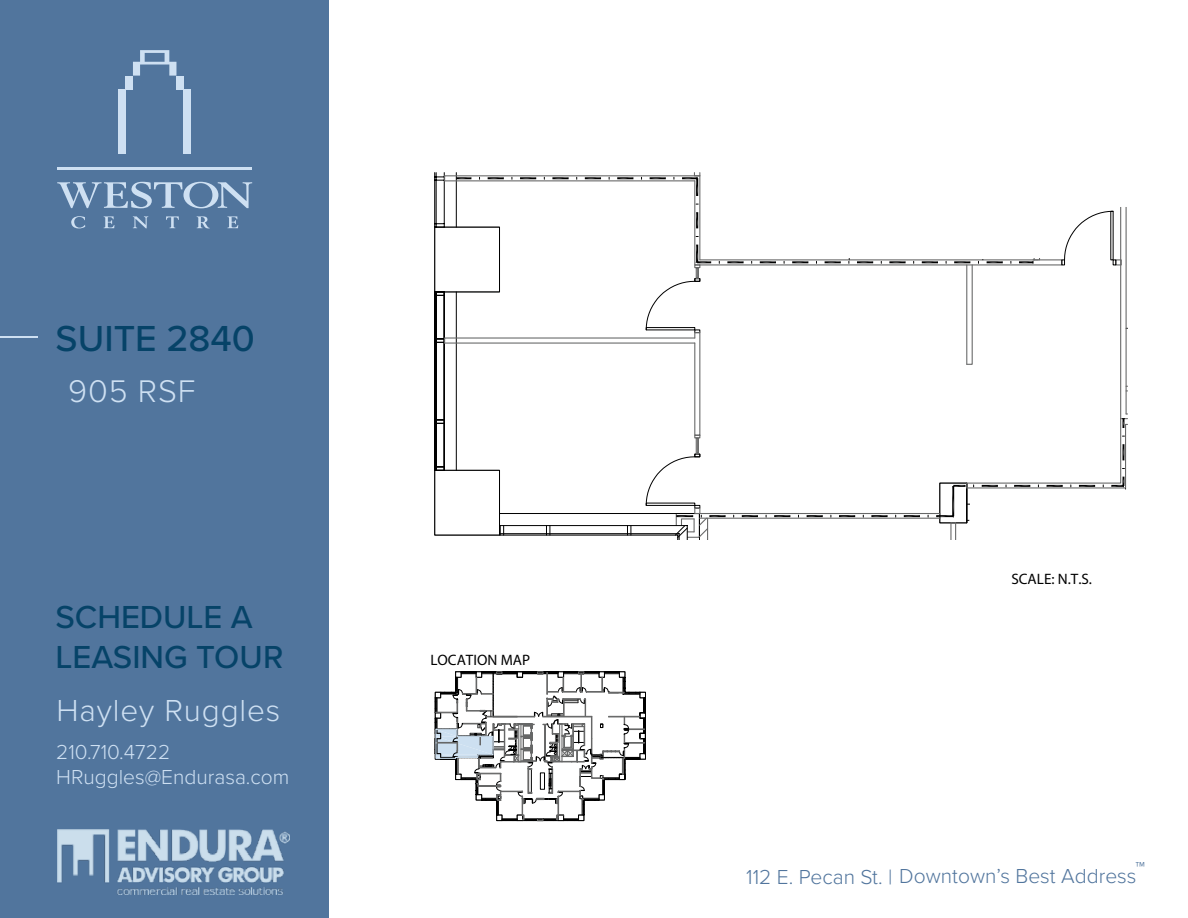
<style>
.page{position:relative;width:1188px;height:918px;background:#fff}
.page>*{position:absolute;margin:0;border:0;box-sizing:border-box;transform-origin:0 0}
.t1{font:500 37.5px "Proxima Nova";color:#064368}
.t2{font:500 33px/39.6px "Proxima Nova";color:#064368}
.t3{font:300 32.55px "Proxima Nova";letter-spacing:.03em;color:#cee0f2}
.t4{font:300 31.5px "Proxima Nova";letter-spacing:.03em;color:#cee0f2}
.t5{font:300 21px "Proxima Nova";color:#51759d}
.t6{font:300 21px/25.2px "Proxima Nova";color:#cee0f2}
.t7{font:15.15px "Myriad Pro";color:#010101}
</style>
<div class="page">
<svg style="left:435px;top:671px;width:211px;height:150px"></svg>
<hr style="left:434px;top:173px;width:1px;height:54px;background:#000">
<svg style="left:435px;top:420px;width:9px;height:4px"></svg>
<svg style="left:435px;top:467px;width:9px;height:3px"></svg>
<svg style="left:500px;top:526px;width:4px;height:9px"></svg>
<hr style="left:436px;top:292px;width:1px;height:178px;background:#000">
<hr style="left:434px;top:292px;width:1px;height:178px;background:#000">
<hr style="left:500px;top:525px;width:187px;height:1px;background:#000">
<hr style="left:500px;top:535px;width:178px;height:1px;background:#000">
<hr style="left:500px;top:533px;width:179px;height:1px;background:#000">
<hr style="left:1126px;top:173px;width:1px;height:241px;background:#666767">
<hr style="left:1120px;top:173px;width:1px;height:246px;background:#666767">
<svg style="left:444px;top:344px;width:254px;height:171px"></svg>
<div style="left:699px;top:259px;width:363px;height:6px;border:1px solid #666767"></div>
<div style="left:1115px;top:259px;width:7px;height:6px;border:1px solid #666767"></div>
<svg style="left:727px;top:261px;width:17px;height:2px"></svg>
<svg style="left:760px;top:261px;width:16px;height:2px"></svg>
<svg style="left:792px;top:261px;width:16px;height:2px"></svg>
<svg style="left:825px;top:261px;width:16px;height:2px"></svg>
<svg style="left:435px;top:173px;width:276px;height:171px"></svg>
<svg style="left:1019px;top:259px;width:21px;height:4px"></svg>
<svg style="left:1062px;top:211px;width:54px;height:54px"></svg>
<svg style="left:849px;top:258px;width:154px;height:107px"></svg>
<svg style="left:698px;top:264px;width:270px;height:254px"></svg>
<hr style="left:699px;top:513px;width:241px;height:1px;background:#666767">
<hr style="left:699px;top:518px;width:241px;height:1px;background:#666767">
<svg style="left:546px;top:435px;width:180px;height:105px"></svg>
<svg style="left:742px;top:515px;width:16px;height:2px"></svg>
<svg style="left:774px;top:515px;width:16px;height:2px"></svg>
<svg style="left:807px;top:515px;width:16px;height:2px"></svg>
<svg style="left:839px;top:515px;width:16px;height:2px"></svg>
<svg style="left:871px;top:515px;width:17px;height:2px"></svg>
<svg style="left:904px;top:515px;width:16px;height:2px"></svg>
<svg style="left:936px;top:413px;width:192px;height:127px"></svg>
<div style="left:0;top:0;width:329px;height:918px;background:#51759d"></div>
<div style="left:119px;top:89px;width:7px;height:65px;background:#cee0f2"></div>
<div style="left:126px;top:76px;width:7px;height:13px;background:#cee0f2"></div>
<div style="left:184px;top:89px;width:7px;height:65px;background:#cee0f2"></div>
<svg style="left:133px;top:50px;width:43px;height:26px"></svg>
<div style="left:176px;top:76px;width:8px;height:13px;background:#cee0f2"></div>
<svg style="left:71px;top:216px;width:14px;height:12px"></svg>
<svg style="left:104px;top:216px;width:11px;height:12px"></svg>
<svg style="left:133px;top:216px;width:15px;height:12px"></svg>
<svg style="left:166px;top:216px;width:13px;height:12px"></svg>
<svg style="left:197px;top:216px;width:13px;height:12px"></svg>
<svg style="left:227px;top:216px;width:11px;height:12px"></svg>
<svg style="left:57px;top:182px;width:195px;height:26px"></svg>
<hr style="left:58px;top:168px;width:194px;height:2px;background:#cee0f2">
<img style="left:57px;top:830px;width:232px;height:65px">
<hr style="left:0;top:336px;width:38px;height:2px;background:#cee0f2">
<h1 class="t1" style="left:56px;top:311px;width:201px">SUITE 2840</h1>
<h3 class="t3" style="left:68px;top:367px;width:129px">905 RSF</h3>
<h2 class="t2" style="left:56px;top:596px;width:229px">SCHEDULE A<br>LEASING TOUR</h2>
<h3 class="t4" style="left:57px;top:687px;width:225px">Hayley Ruggles</h3>
<p class="t6" style="left:56px;top:738px;width:235px">210.710.4722<br>HRuggles@Endurasa.com</p>
<p class="t7" style="left:430px;top:650px;width:101px">LOCATION MAP</p>
<p class="t7" style="left:1011px;top:570px;width:82px">SCALE: N.T.S.</p>
<p class="t5" style="left:746px;top:861px;width:400px">112 E. Pecan St. | Downtown’s Best Address™</p>
</div>
